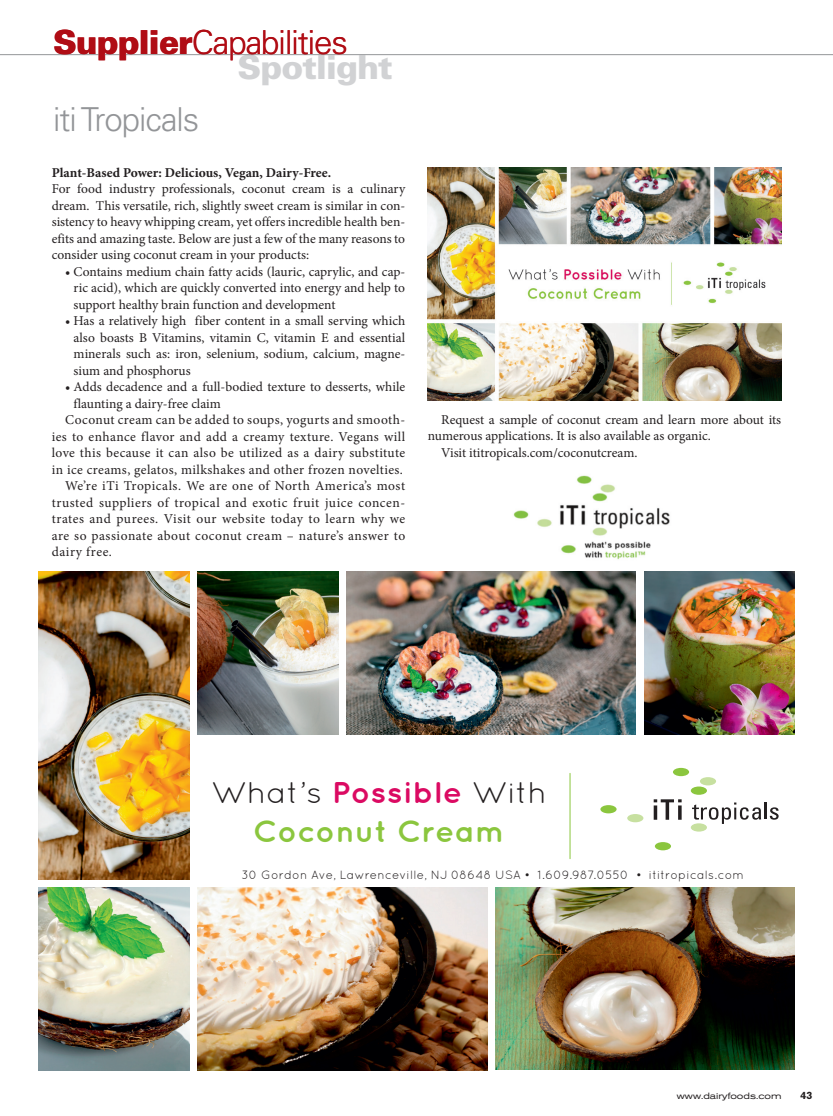
<style>
.page{position:relative;width:833px;height:1116px;background:#fff}
.page>*{position:absolute;margin:0;border:0;box-sizing:border-box;transform-origin:0 0}
.t1{font:300 33px "Univers";letter-spacing:-.03em;color:#b00d15}
.t2{font:300 33px "Univers";letter-spacing:-.03em;color:#939598}
.t3{font:900 33px "Univers";letter-spacing:-.03em;color:#d1d2d4}
.t4{font:700 30px/39px "Quicksand";letter-spacing:-.005em;color:#8bc63e;text-align:center;scale:1.07 1}
.t5{font:13.5px/16.5px "Minion Pro";letter-spacing:.015em;color:#231f20;text-align:justify}
.t6{font:13.5px "Minion Pro";letter-spacing:.035em;color:#231f20}
.t7{font:13.5px "Minion Pro";letter-spacing:-.005em;color:#231f20}
.t8{font:13.5px "Minion Pro";letter-spacing:.04em;color:#231f20}
.t9{font:700 13.5px "Minion Pro";color:#231f20}
.t10{font:13.5px "Minion Pro";letter-spacing:.045em;color:#231f20}
.t11{font:12px "Quicksand";letter-spacing:.015em;color:#231f20}
.t12{font:700 10.5px "Akzidenz Grotesk BE";color:#231f20}
.t13{font:expanded 9px "Akzidenz Grotesk BE";color:#231f20}
.s1{font-weight:900}
.s2{font-weight:400;color:#231f20}
.s3{color:#db0a62}
</style>
<div class="page">
<hr style="left:0;top:54px;width:832px;height:1px;background:#939598">
<hr style="left:569px;top:773px;width:1px;height:86px;background:#8bc63e">
<svg style="left:692px;top:803px;width:86px;height:21px"></svg>
<svg style="left:653px;top:799px;width:28px;height:21px"></svg>
<hr style="left:678px;top:805px;width:3px;height:15px;background:#231f20">
<div style="left:673px;top:768px;width:16px;height:8px;background:#8bc63e;border-radius:50%"></div>
<div style="left:700px;top:777px;width:16px;height:8px;background:#c7e0a0;border-radius:50%"></div>
<div style="left:690px;top:787px;width:17px;height:8px;background:#8bc63e;border-radius:50%"></div>
<div style="left:600px;top:805px;width:16px;height:8px;background:#8bc63e;border-radius:50%"></div>
<div style="left:627px;top:814px;width:16px;height:8px;background:#c7e0a0;border-radius:50%"></div>
<div style="left:690px;top:823px;width:17px;height:9px;background:#c7e0a0;border-radius:50%"></div>
<div style="left:654px;top:842px;width:17px;height:8px;background:#8bc63e;border-radius:50%"></div>
<img style="left:644px;top:572px;width:150px;height:162px">
<img style="left:346px;top:572px;width:290px;height:162px">
<img style="left:38px;top:888px;width:151px;height:183px">
<img style="left:495px;top:888px;width:299px;height:182px">
<img style="left:197px;top:888px;width:290px;height:183px">
<img style="left:197px;top:572px;width:141px;height:162px">
<img style="left:38px;top:572px;width:151px;height:308px">
<img style="left:513px;top:475px;width:157px;height:85px">
<img style="left:428px;top:167px;width:353px;height:233px">
<h1 class="t1" style="left:53px;top:23px;width:296px"><span class="s1">Supplier</span>Capabilities</h1>
<h1 class="t3" style="left:238px;top:46px;width:157px">Spotlight</h1>
<h1 class="t2" style="left:53px;top:99px;width:148px">iti Tropicals</h1>
<p class="t9" style="left:52px;top:163px;width:281px">Plant-Based Power: Delicious, Vegan, Dairy-Free.</p>
<p class="t5" style="left:52px;top:181px;width:355px">For food industry professionals, coconut cream is a culinary dream. This versatile, rich, slightly sweet cream is similar in con&shy;sistency to heavy whipping cream, yet offers incredible health ben&shy;efits and amazing taste. Below are just a few of the many reasons to consider using coconut cream in your products:</p>
<p class="t5" style="left:74px;top:263px;width:333px;text-indent:-8px">• Contains medium chain fatty acids (lauric, caprylic, and cap&shy;ric acid), which are quickly converted into energy and help to support healthy brain function and development</p>
<p class="t5" style="left:74px;top:313px;width:333px;text-indent:-8px">• Has a relatively high fiber content in a small serving which also boasts B Vitamins, vitamin C, vitamin E and essential minerals such as: iron, selenium, sodium, calcium, magne&shy;sium and phosphorus</p>
<p class="t5" style="left:65px;top:379px;width:341px">• Adds decadence and a full-bodied texture to desserts, while</p>
<p class="t5" style="left:74px;top:395px;width:149px">flaunting a dairy-free claim</p>
<p class="t5" style="left:65px;top:412px;width:341px">Coconut cream can be added to soups, yogurts and smooth-</p>
<p class="t5" style="left:52px;top:428px;width:355px">ies to enhance flavor and add a creamy texture. Vegans will</p>
<p class="t5" style="left:52px;top:445px;width:355px">love this because it can also be utilized as a dairy substitute</p>
<p class="t5" style="left:52px;top:461px;width:352px">in ice creams, gelatos, milkshakes and other frozen novelties.</p>
<p class="t6" style="left:65px;top:477px;width:341px">We’re iTi Tropicals. We are one of North America’s most</p>
<p class="t8" style="left:52px;top:493px;width:355px">trusted suppliers of tropical and exotic fruit juice concen-</p>
<p class="t6" style="left:52px;top:510px;width:355px">trates and purees. Visit our website today to learn why we</p>
<p class="t6" style="left:52px;top:526px;width:355px">are so passionate about coconut cream – nature’s answer to</p>
<p class="t10" style="left:52px;top:543px;width:62px">dairy free.</p>
<p class="t7" style="left:441px;top:410px;width:341px">Request a sample of coconut cream and learn more about its</p>
<p class="t7" style="left:427px;top:427px;width:285px">numerous applications. It is also available as organic.</p>
<p class="t7" style="left:441px;top:443px;width:198px">Visit ititropicals.com/coconutcream.</p>
<h2 class="t4" style="left:211px;top:772px;width:315px"><span class="s2">What’s</span> <span class="s3">Possible</span> <span class="s2">With<br></span>Coconut Cream</h2>
<p class="t11" style="left:241px;top:868px;width:504px">30 Gordon Ave, Lawrenceville, NJ 08648 USA • 1.609.987.0550 • ititropicals.com</p>
<p class="t13" style="left:676px;top:1091px;width:106px">www.dairyfoods.com</p>
<p class="t12" style="left:800px;top:1089px;width:13px">43</p>
</div>
